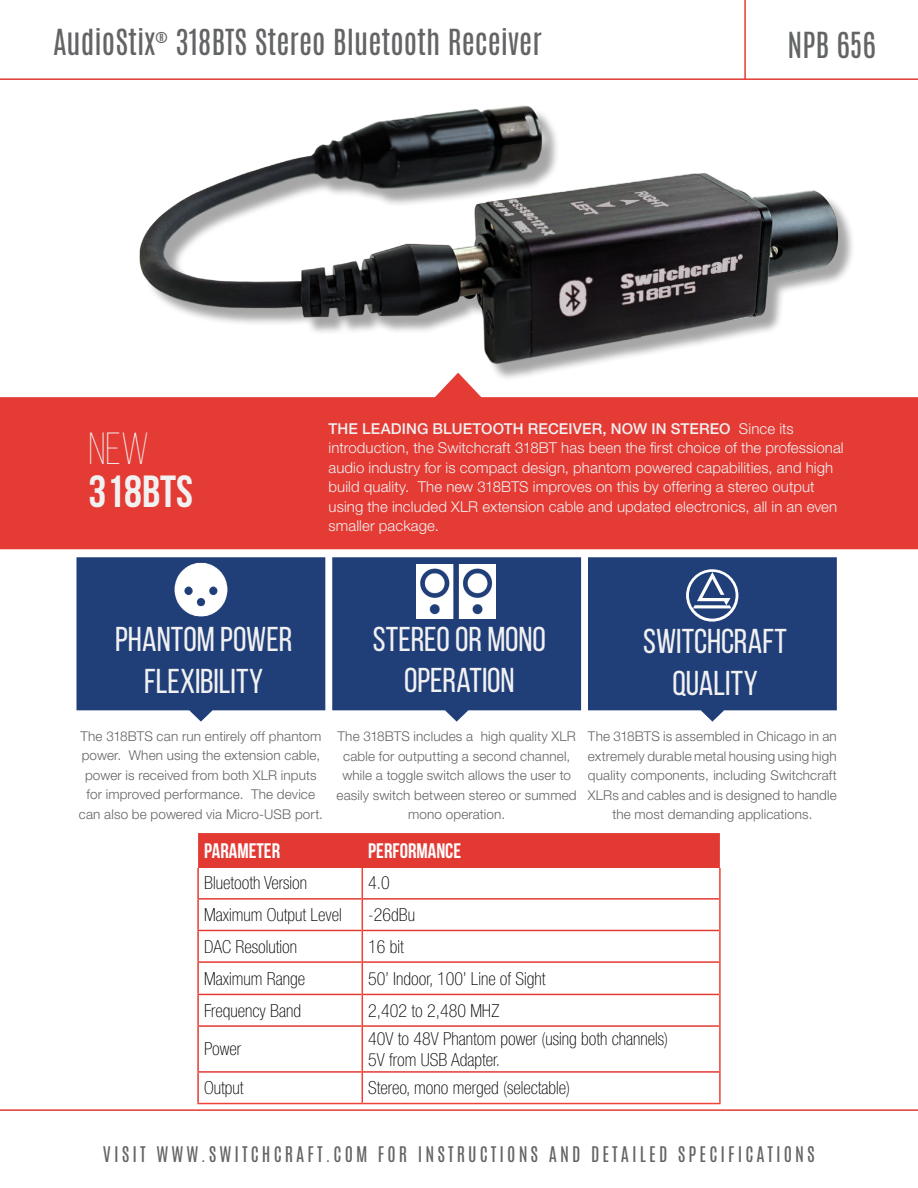
<style>
.page{position:relative;width:918px;height:1188px;background:#fff}
.page>*{position:absolute;margin:0;border:0;box-sizing:border-box;transform-origin:0 0}
.t1{font:700 45px "Bebas Neue";color:#f1f1f2}
.t2{font:300 45px "Bebas Neue";color:#f1f1f2}
.t3{font:34.5px/41.4px "Bebas Neue";color:#f1f1f2;text-align:center}
.t4{font:30px "Antonio";color:#636466}
.t5{font:700 21px "Bebas Neue";color:#fff}
.t6{font:100 condensed 18px/21px "Helvetica Neue LT Std";color:#000}
.t7{font:18px "Antonio";letter-spacing:.17em;color:#636466}
.t8{font:300 15px/19.5px "Helvetica Neue LT Std";letter-spacing:.005em;color:#f1f1f2}
.t9{font:300 13.5px/19.5px "Helvetica Neue LT Std";letter-spacing:.01em;color:#636466;text-align:center}
.s1{font-weight:500}
</style>
<div class="page">
<hr style="left:0;top:78px;width:918px;height:2px;background:#e23a33">
<hr style="left:0;top:1109px;width:918px;height:2px;background:#e23a33">
<hr style="left:744px;top:0;width:2px;height:80px;background:#e23a33">
<div style="left:0;top:397px;width:918px;height:152px;background:#e43b34"></div>
<svg style="left:76px;top:557px;width:249px;height:165px;background:#314d82"></svg>
<svg style="left:332px;top:557px;width:249px;height:165px;background:#324e83"></svg>
<svg style="left:588px;top:557px;width:249px;height:165px;background:#344f84"></svg>
<div style="left:198px;top:833px;width:522px;height:35px;background:#e23a33"></div>
<hr style="left:197px;top:900px;width:2px;height:30px;background:#e43b34">
<hr style="left:197px;top:868px;width:2px;height:30px;background:#e43b34">
<hr style="left:197px;top:898px;width:165px;height:2px;background:#e43b34">
<hr style="left:363px;top:898px;width:356px;height:2px;background:#e43b34">
<hr style="left:197px;top:930px;width:165px;height:1px;background:#e43b34">
<hr style="left:197px;top:931px;width:2px;height:30px;background:#e43b34">
<hr style="left:363px;top:930px;width:356px;height:1px;background:#e43b34">
<hr style="left:197px;top:961px;width:165px;height:2px;background:#e43b34">
<hr style="left:197px;top:963px;width:2px;height:31px;background:#e43b34">
<hr style="left:363px;top:961px;width:356px;height:2px;background:#e43b34">
<hr style="left:197px;top:994px;width:165px;height:1px;background:#e43b34">
<hr style="left:197px;top:995px;width:2px;height:30px;background:#e43b34">
<hr style="left:363px;top:994px;width:356px;height:1px;background:#e43b34">
<hr style="left:197px;top:1025px;width:165px;height:2px;background:#e43b34">
<hr style="left:197px;top:1027px;width:2px;height:44px;background:#e43b34">
<hr style="left:363px;top:1025px;width:356px;height:2px;background:#e43b34">
<hr style="left:197px;top:1071px;width:165px;height:2px;background:#e43b34">
<hr style="left:197px;top:1073px;width:2px;height:30px;background:#e43b34">
<hr style="left:363px;top:1071px;width:356px;height:2px;background:#e43b34">
<hr style="left:362px;top:868px;width:1px;height:31px;background:#ef4135">
<hr style="left:719px;top:868px;width:2px;height:31px;background:#ef4135">
<hr style="left:362px;top:899px;width:1px;height:31px;background:#ef4135">
<hr style="left:719px;top:899px;width:2px;height:31px;background:#ef4135">
<hr style="left:362px;top:930px;width:1px;height:32px;background:#ef4135">
<hr style="left:719px;top:930px;width:2px;height:32px;background:#ef4135">
<hr style="left:362px;top:962px;width:1px;height:32px;background:#ef4135">
<hr style="left:719px;top:962px;width:2px;height:32px;background:#ef4135">
<hr style="left:362px;top:994px;width:1px;height:32px;background:#ef4135">
<hr style="left:719px;top:994px;width:2px;height:32px;background:#ef4135">
<hr style="left:362px;top:1026px;width:1px;height:46px;background:#ef4135">
<hr style="left:719px;top:1026px;width:2px;height:46px;background:#ef4135">
<hr style="left:362px;top:1072px;width:1px;height:31px;background:#ef4135">
<hr style="left:719px;top:1072px;width:2px;height:31px;background:#ef4135">
<hr style="left:362px;top:1103px;width:359px;height:1px;background:#ef4135">
<hr style="left:197px;top:1103px;width:165px;height:1px;background:#ef4135">
<img style="left:119px;top:105px;width:747px;height:308px">
<img style="left:172px;top:561px;width:58px;height:57px">
<img style="left:416px;top:564px;width:79px;height:54px">
<h3 class="t4" style="left:53px;top:20px;width:490px">AudioStix<sup>®</sup> 318BTS Stereo Bluetooth Receiver</h3>
<h3 class="t4" style="left:788px;top:23px;width:90px">NPB 656</h3>
<h1 class="t2" style="left:89px;top:424px;width:62px">NEW</h1>
<h1 class="t1" style="left:89px;top:467px;width:106px">318BTS</h1>
<p class="t8" style="left:329px;top:418px;width:517px"><span class="s1">THE LEADING BLUETOOTH RECEIVER, NOW IN STEREO</span> Since its introduction, the Switchcraft 318BT has been the first choice of the professional audio industry for is compact design, phantom powered capabilities, and high build quality. The new 318BTS improves on this by offering a stereo output using the included XLR extension cable and updated electronics, all in an even smaller package.</p>
<h2 class="t3" style="left:115px;top:619px;width:179px">PHANTOM POWER<br>FLEXIBILITY</h2>
<h2 class="t3" style="left:373px;top:618px;width:175px">STEREO OR MONO<br>OPERATION</h2>
<p class="t9" style="left:79px;top:726px;width:245px">The 318BTS can run entirely off phantom power. When using the extension cable, power is received from both XLR inputs for improved performance. The device can also be powered via Micro-USB port.</p>
<p class="t9" style="left:337px;top:727px;width:242px">The 318BTS includes a high quality XLR cable for outputting a second channel, while a toggle switch allows the user to easily switch between stereo or summed mono operation.</p>
<p class="t9" style="left:588px;top:727px;width:250px">The 318BTS is assembled in Chicago in an extremely durable metal housing using high quality components, including Switchcraft XLRs and cables and is designed to handle the most demanding applications.</p>
<h2 class="t3" style="left:643px;top:620px;width:145px">SWITCHCRAFT<br>QUALITY</h2>
<h3 class="t5" style="left:204px;top:840px;width:78px">PaRAMETER</h3>
<h3 class="t5" style="left:368px;top:840px;width:94px">PERFORMANCE</h3>
<h3 class="t6" style="left:204px;top:873px;width:105px">Bluetooth Version</h3>
<h3 class="t6" style="left:368px;top:873px;width:23px">4.0</h3>
<h3 class="t6" style="left:204px;top:904px;width:139px">Maximum Output Level</h3>
<h3 class="t6" style="left:368px;top:904px;width:48px">-26dBu</h3>
<h3 class="t6" style="left:204px;top:936px;width:94px">DAC Resolution</h3>
<h3 class="t6" style="left:368px;top:936px;width:37px">16 bit</h3>
<h3 class="t6" style="left:204px;top:968px;width:102px">Maximum Range</h3>
<h3 class="t6" style="left:368px;top:968px;width:179px">50’ Indoor, 100’ Line of Sight</h3>
<h3 class="t6" style="left:204px;top:1000px;width:99px">Frequency Band</h3>
<h3 class="t6" style="left:368px;top:1000px;width:133px">2,402 to 2,480 MHZ</h3>
<h3 class="t6" style="left:204px;top:1038px;width:39px">Power</h3>
<h3 class="t6" style="left:368px;top:1028px;width:301px">40V to 48V Phantom power (using both channels)<br>5V from USB Adapter.</h3>
<h3 class="t6" style="left:204px;top:1077px;width:41px">Output</h3>
<h3 class="t6" style="left:368px;top:1077px;width:203px">Stereo, mono merged (selectable)</h3>
<h3 class="t7" style="left:103px;top:1141px;width:713px">VISIT WWW.SWITCHCRAFT.COM FOR INSTRUCTIONS AND DETAILED SPECIFICATIONS</h3>
</div>
